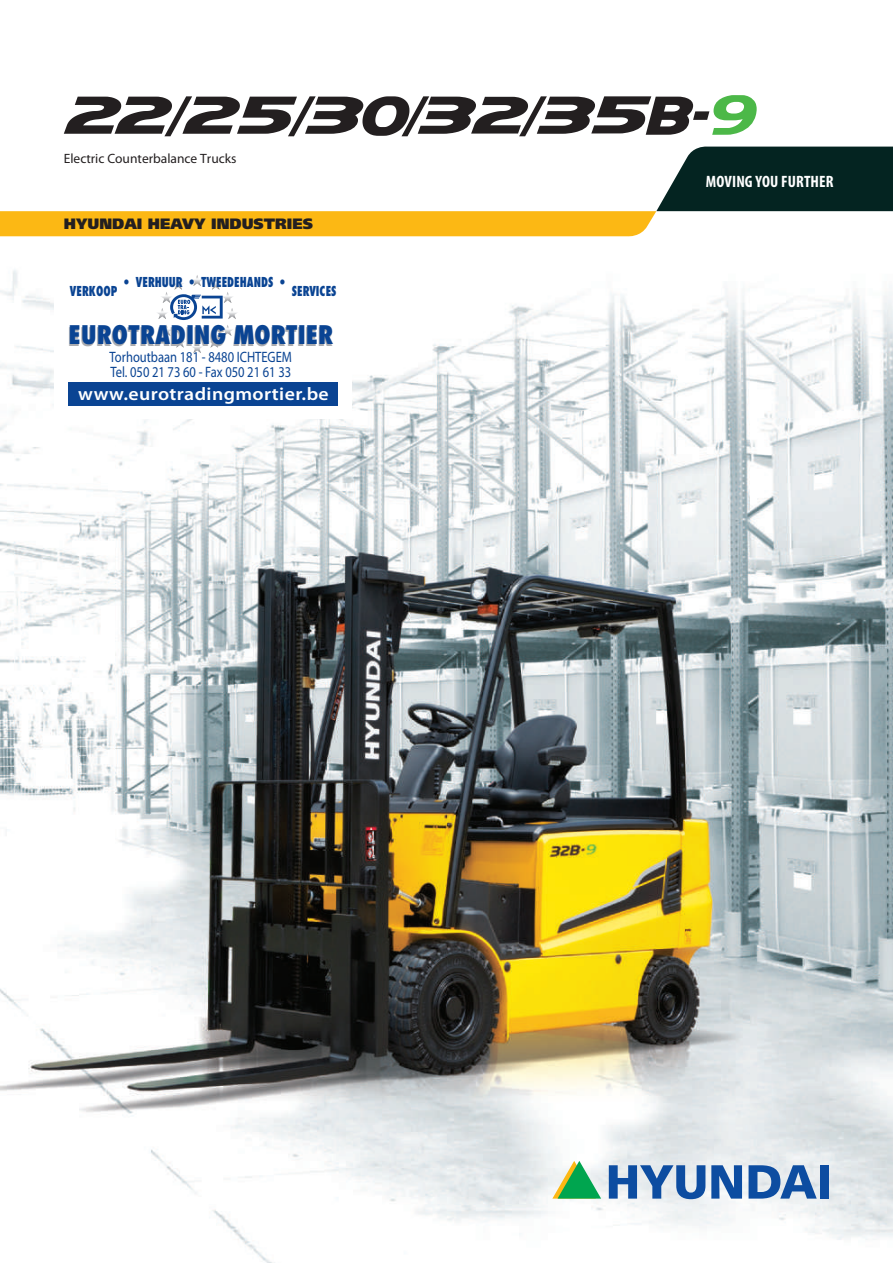
<style>
.page{position:relative;width:893px;height:1263px;background:#fff}
.page>*{position:absolute;margin:0;border:0;box-sizing:border-box;transform-origin:0 0}
.t1{font:800 condensed 24.9px "Futura Std";color:#0a4493}
.t2{font:600 18.15px "Myriad Pro";letter-spacing:.02em;color:#fff;scale:1.09 1}
.t3{font:700 condensed 16.5px "Myriad Pro";letter-spacing:.005em;color:#fff}
.t4{font:15px/15.3px "Myriad Pro";color:#0a4493;scale:.83 1}
.t5{font:900 15px "Frutiger";color:#231f20}
.t6{font:13.5px "Myriad Pro";color:#231f20}
.t7{font:800 condensed 13.35px "Futura Std";color:#0a4493;scale:.84 1}
</style>
<div class="page">
<img style="left:0;top:270px;width:893px;height:993px">
<svg style="left:64px;top:95px;width:693px;height:41px"></svg>
<svg style="left:0;top:147px;width:893px;height:90px"></svg>
<svg style="left:609px;top:1165px;width:96px;height:34px;background:#7498c5"></svg>
<svg style="left:711px;top:1165px;width:31px;height:33px"></svg>
<svg style="left:749px;top:1165px;width:68px;height:33px;background:#688fc1"></svg>
<div style="left:820px;top:1165px;width:9px;height:33px;background:#0d4da1"></div>
<svg style="left:552px;top:1161px;width:49px;height:37px"></svg>
<div style="left:54px;top:261px;width:298px;height:158px;background:#fff"></div>
<svg style="left:157px;top:275px;width:80px;height:78px"></svg>
<div style="left:68px;top:382px;width:269px;height:24px;background:#0a4493"></div>
<p class="t6" style="left:64px;top:151px;width:174px">Electric Counterbalance Trucks</p>
<p class="t5" style="left:64px;top:215px;width:251px">HYUNDAI HEAVY INDUSTRIES</p>
<p class="t7" style="left:124px;top:273px;width:193px">• VERHUUR • TWEEDEHANDS •</p>
<p class="t7" style="left:70px;top:282px;width:58px">VERKOOP</p>
<p class="t7" style="left:292px;top:282px;width:55px">SERVICES</p>
<h1 class="t1" style="left:69px;top:319px;width:266px">EUROTRADING MORTIER</h1>
<p class="t4" style="left:110px;top:349px;width:221px">Torhoutbaan 181 - 8480 ICHTEGEM<br>Tel. 050 21 73 60 - Fax 050 21 61 33</p>
<p class="t2" style="left:78px;top:384px;width:231px">www.eurotradingmortier.be</p>
<p class="t3" style="left:706px;top:173px;width:129px">MOVING YOU FURTHER</p>
</div>
